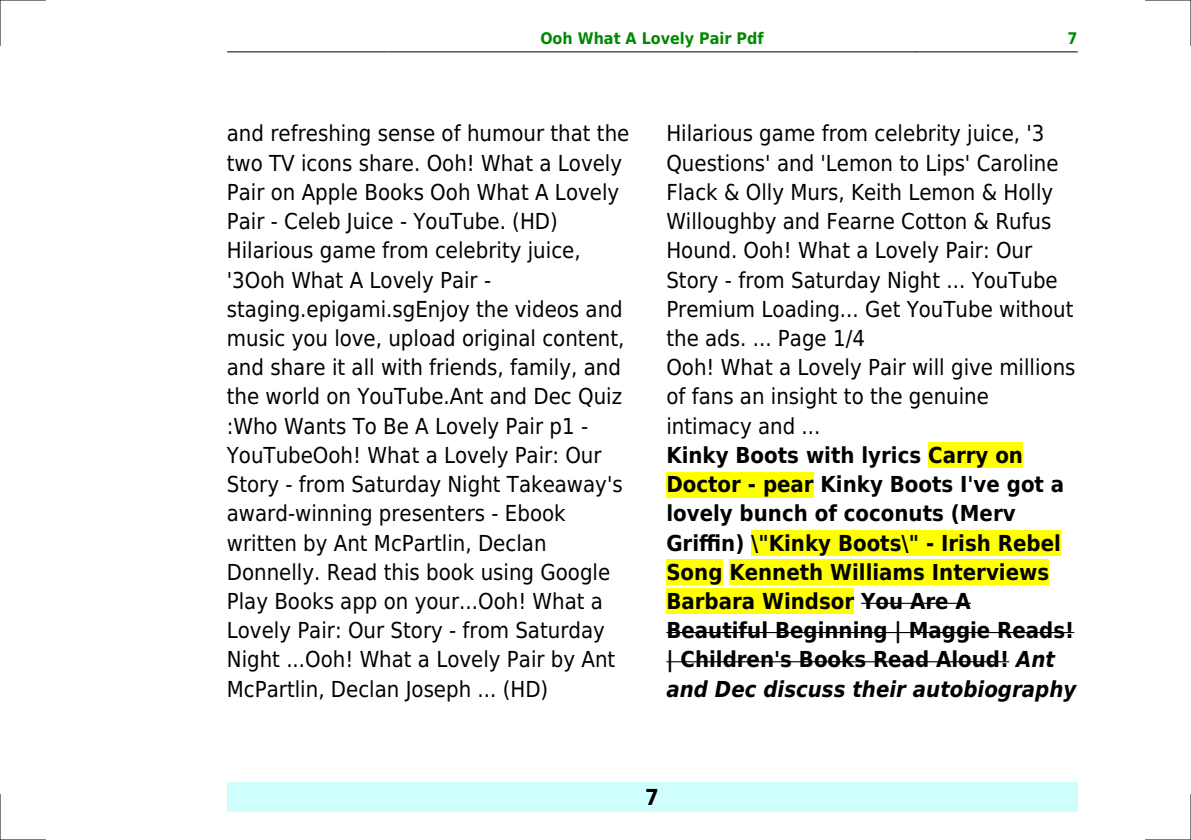
<style>
.page{position:relative;width:1191px;height:840px;background:#fff}
.page>*{position:absolute;margin:0;border:0;box-sizing:border-box;transform-origin:0 0}
.t1{font:22px/29.2px "DejaVu Sans Condensed";color:#000}
.t2{font:700 22px/29.2px "DejaVu Sans Condensed";color:#000}
.t3{font:700 16px "DejaVu Sans Condensed";color:#080}
.s1{font-style:italic}
</style>
<div class="page">
<hr style="left:227px;top:51px;width:161px;height:1px;background:#000">
<hr style="left:389px;top:51px;width:526px;height:1px;background:#000">
<hr style="left:916px;top:51px;width:161px;height:1px;background:#000">
<div style="left:227px;top:782px;width:850px;height:29px;background:#cffffc"></div>
<div style="left:928px;top:442px;width:95px;height:26px;background:#ff0"></div>
<div style="left:666px;top:471px;width:147px;height:26px;background:#ff0"></div>
<div style="left:751px;top:530px;width:310px;height:25px;background:#ff0"></div>
<div style="left:666px;top:559px;width:56px;height:25px;background:#ff0"></div>
<div style="left:729px;top:559px;width:320px;height:25px;background:#ff0"></div>
<div style="left:666px;top:588px;width:188px;height:26px;background:#ff0"></div>
<hr style="left:861px;top:602px;width:109px;height:1px;background:#000">
<hr style="left:666px;top:631px;width:408px;height:1px;background:#000">
<hr style="left:666px;top:660px;width:343px;height:2px;background:#000">
<hr style="left:0;top:0;width:45px;height:1px;background:#000">
<hr style="left:1145px;top:0;width:46px;height:1px;background:#000">
<hr style="left:0;top:839px;width:45px;height:1px;background:#000">
<hr style="left:1145px;top:839px;width:46px;height:1px;background:#000">
<hr style="left:0;top:0;width:1px;height:45px;background:#000">
<hr style="left:0;top:794px;width:1px;height:45px;background:#000">
<hr style="left:1190px;top:0;width:1px;height:45px;background:#000">
<hr style="left:1190px;top:794px;width:1px;height:45px;background:#000">
<p class="t3" style="left:540px;top:29px;width:225px">Ooh What A Lovely Pair Pdf</p>
<p class="t3" style="left:1067px;top:29px;width:12px">7</p>
<p class="t1" style="left:227px;top:119px;width:404px">and refreshing sense of humour that the two TV icons share. Ooh! What a Lovely Pair on Apple Books Ooh What A Lovely Pair - Celeb Juice - YouTube. (HD)<br>Hilarious game from celebrity juice, '3Ooh What A Lovely Pair - staging.epigami.sgEnjoy the videos and music you love, upload original content, and share it all with friends, family, and the world on YouTube.Ant and Dec Quiz :Who Wants To Be A Lovely Pair p1 - YouTubeOoh! What a Lovely Pair: Our Story - from Saturday Night Takeaway's award-winning presenters - Ebook written by Ant McPartlin, Declan Donnelly. Read this book using Google Play Books app on your...Ooh! What a Lovely Pair: Our Story - from Saturday Night ...Ooh! What a Lovely Pair by Ant McPartlin, Declan Joseph ... (HD)</p>
<p class="t1" style="left:666px;top:119px;width:411px">Hilarious game from celebrity juice, '3<br>Questions' and 'Lemon to Lips' Caroline Flack &amp; Olly Murs, Keith Lemon &amp; Holly Willoughby and Fearne Cotton &amp; Rufus Hound. Ooh! What a Lovely Pair: Our Story - from Saturday Night ... YouTube Premium Loading... Get YouTube without the ads. ... Page 1/4<br>Ooh! What a Lovely Pair will give millions of fans an insight to the genuine intimacy and ...</p>
<p class="t2" style="left:666px;top:440px;width:411px">Kinky Boots with lyrics Carry on Doctor - pear Kinky Boots I've got a lovely bunch of coconuts (Merv Griffin) \"Kinky Boots\" - Irish Rebel Song Kenneth Williams Interviews Barbara Windsor You Are A Beautiful Beginning | Maggie Reads! | Children's Books Read Aloud! <span class="s1">Ant and Dec discuss their autobiography</span></p>
<p class="t2" style="left:645px;top:782px;width:15px">7</p>
</div>
